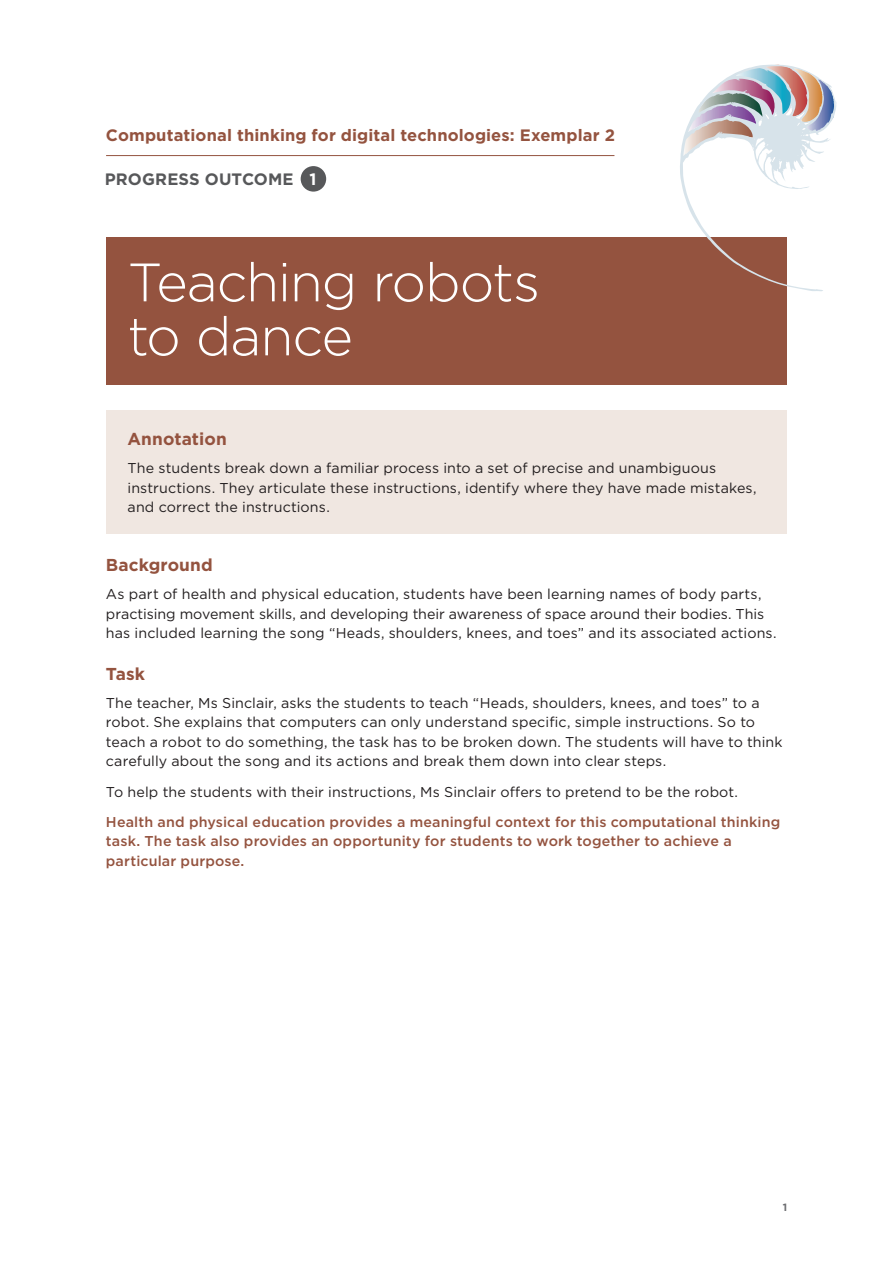
<style>
.page{position:relative;width:893px;height:1263px;background:#fff}
.page>*{position:absolute;margin:0;border:0;box-sizing:border-box;transform-origin:0 0}
.t1{font:300 54px/54px "Gotham";letter-spacing:-.02em;color:#fff}
.t2{font:700 17.25px "Gotham";letter-spacing:.005em;color:#94533f}
.t3{font:700 16.5px "Gotham";letter-spacing:.01em;color:#94533f}
.t4{font:700 16.5px "Gotham";letter-spacing:.01em;color:#57585a}
.t5{font:14.25px/19.5px "Gotham";letter-spacing:.01em;color:#231f20}
.t6{font:500 14.25px/19.5px "Gotham";letter-spacing:.01em;color:#94533f}
.t7{font:700 10.5px "Gotham";color:#6c6d70}
.s1{color:#fff}
</style>
<div class="page">
<div style="left:106px;top:237px;width:681px;height:148px;background:#94533f"></div>
<div style="left:106px;top:410px;width:681px;height:124px;background:#f0e7e1"></div>
<hr style="left:106px;top:155px;width:508px;height:1px;background:#94533f">
<div style="left:301px;top:166px;width:25px;height:26px;background:#57585a;border-radius:50%"></div>
<svg style="left:680px;top:65px;width:156px;height:226px"></svg>
<p class="t3" style="left:106px;top:124px;width:510px">Computational thinking for digital technologies: Exemplar 2</p>
<p class="t4" style="left:105px;top:168px;width:213px">PROGRESS OUTCOME <span class="s1">1</span></p>
<h1 class="t1" style="left:128px;top:254px;width:414px">Teaching robots to dance</h1>
<p class="t2" style="left:128px;top:428px;width:101px">Annotation</p>
<p class="t5" style="left:128px;top:458px;width:630px">The students break down a familiar process into a set of precise and unambiguous instructions. They articulate these instructions, identify where they have made mistakes, and correct the instructions.</p>
<p class="t2" style="left:106px;top:554px;width:108px">Background</p>
<p class="t5" style="left:106px;top:584px;width:672px">As part of health and physical education, students have been learning names of body parts, practising movement skills, and developing their awareness of space around their bodies. This has included learning the song “Heads, shoulders, knees, and toes” and its associated actions.</p>
<p class="t2" style="left:106px;top:662px;width:41px">Task</p>
<p class="t5" style="left:106px;top:693px;width:678px">The teacher, Ms Sinclair, asks the students to teach “Heads, shoulders, knees, and toes” to a robot. She explains that computers can only understand specific, simple instructions. So to teach a robot to do something, the task has to be broken down. The students will have to think carefully about the song and its actions and break them down into clear steps.</p>
<p class="t5" style="left:106px;top:781px;width:633px">To help the students with their instructions, Ms Sinclair offers to pretend to be the robot.</p>
<p class="t6" style="left:106px;top:812px;width:676px">Health and physical education provides a meaningful context for this computational thinking task. The task also provides an opportunity for students to work together to achieve a particular purpose.</p>
<p class="t7" style="left:783px;top:1201px;width:6px">1</p>
</div>
